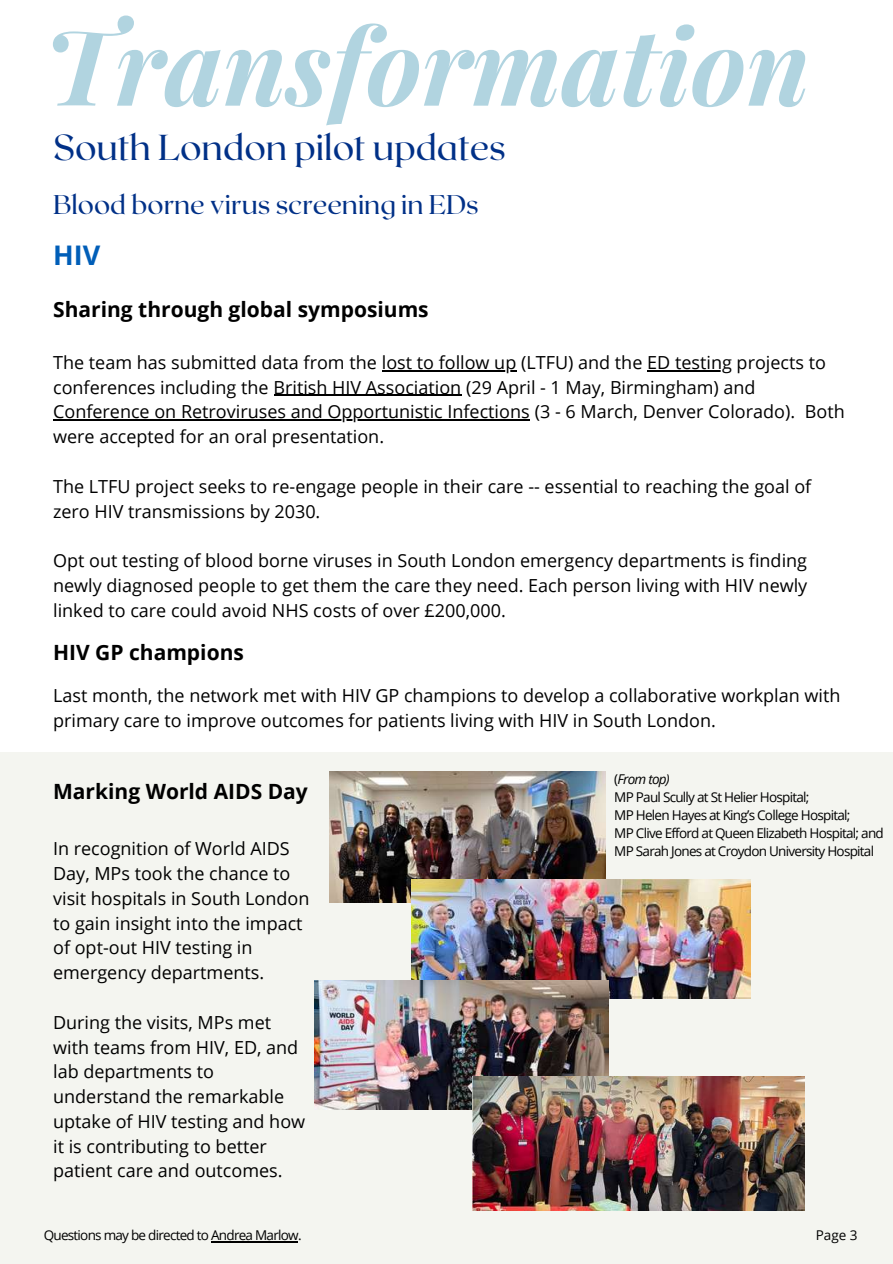
<style>
.page{position:relative;width:893px;height:1264px;background:#fff}
.page>*{position:absolute;margin:0;border:0;box-sizing:border-box;transform-origin:0 0}
.t1{font:italic 700 105px "Playfair Display";color:#b1d4e0}
.t2{font:36px "Roxborough CF";color:#003087}
.t3{font:27px "Roxborough CF";color:#003087}
.t4{font:700 27px "Open Sans";color:#005eb8}
.t5{font:700 21px "Open Sans";color:#000}
.t6{font:18px/24.8px "Open Sans";color:#000}
.t7{font:13.5px/18px "Open Sans";letter-spacing:-.055em;color:#000}
.s1{font-style:italic}
</style>
<div class="page">
<div style="left:0;top:752px;width:892px;height:511px;background:#f4f5f0"></div>
<img style="left:329px;top:771px;width:276px;height:131px">
<img style="left:411px;top:879px;width:339px;height:119px">
<img style="left:314px;top:980px;width:295px;height:129px">
<img style="left:472px;top:1076px;width:332px;height:134px">
<hr style="left:211px;top:1241px;width:87px;height:1px;background:#000">
<hr style="left:382px;top:370px;width:134px;height:1px;background:#000">
<hr style="left:647px;top:370px;width:85px;height:1px;background:#000">
<hr style="left:273px;top:395px;width:188px;height:1px;background:#000">
<hr style="left:53px;top:419px;width:477px;height:2px;background:#000">
<h1 class="t1" style="left:44px;top:-8px;width:767px">Transformation</h1>
<h2 class="t2" style="left:53px;top:124px;width:454px">South London pilot updates</h2>
<h3 class="t3" style="left:53px;top:187px;width:427px">Blood borne virus screening in EDs</h3>
<h3 class="t4" style="left:53px;top:236px;width:49px">HIV</h3>
<p class="t5" style="left:53px;top:295px;width:377px">Sharing through global symposiums</p>
<p class="t6" style="left:53px;top:349px;width:793px">The team has submitted data from the lost to follow up (LTFU) and the ED testing projects to conferences including the British HIV Association (29 April - 1 May, Birmingham) and Conference on Retroviruses and Opportunistic Infections (3 - 6 March, Denver Colorado). Both were accepted for an oral presentation.</p>
<p class="t6" style="left:53px;top:473px;width:759px">The LTFU project seeks to re-engage people in their care -- essential to reaching the goal of zero HIV transmissions by 2030.</p>
<p class="t6" style="left:53px;top:547px;width:755px;text-align:justify">Opt out testing of blood borne viruses in South London emergency departments is finding newly diagnosed people to get them the care they need. Each person living with HIV newly linked to care could avoid NHS costs of over £200,000.</p>
<p class="t5" style="left:53px;top:637px;width:192px">HIV GP champions</p>
<p class="t6" style="left:53px;top:682px;width:788px">Last month, the network met with HIV GP champions to develop a collaborative workplan with primary care to improve outcomes for patients living with HIV in South London.</p>
<p class="t5" style="left:53px;top:776px;width:256px">Marking World AIDS Day</p>
<p class="t6" style="left:53px;top:836px;width:258px">In recognition of World AIDS<br>Day, MPs took the chance to visit hospitals in South London to gain insight into the impact of opt-out HIV testing in emergency departments.</p>
<p class="t6" style="left:53px;top:1009px;width:253px">During the visits, MPs met with teams from HIV, ED, and lab departments to understand the remarkable uptake of HIV testing and how it is contributing to better patient care and outcomes.</p>
<p class="t7" style="left:44px;top:1225px;width:259px">Questions may be directed to Andrea Marlow.</p>
<p class="t7" style="left:614px;top:769px;width:271px">(<span class="s1">From top)<br></span>MP Paul Scully at St Helier Hospital;<br>MP Helen Hayes at King’s College Hospital;<br>MP Clive Efford at Queen Elizabeth Hospital; and MP Sarah Jones at Croydon University Hospital</p>
<p class="t7" style="left:815px;top:1225px;width:43px">Page 3</p>
</div>
